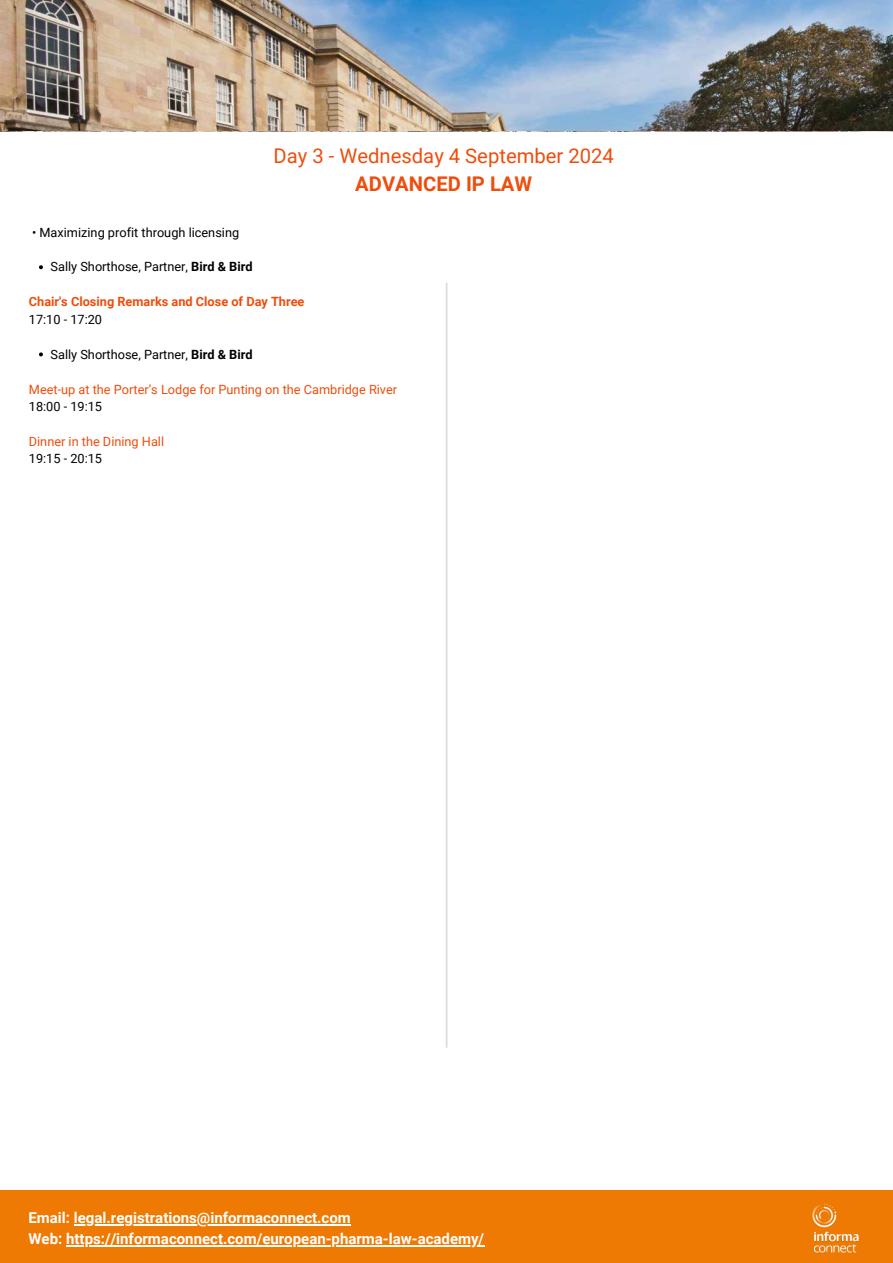
<style>
.page{position:relative;width:893px;height:1263px;background:#fff}
.page>*{position:absolute;margin:0;border:0;box-sizing:border-box;transform-origin:0 0}
.t1{font:20.25px "Roboto";color:#ee4d0c}
.t2{font:700 20.25px "Roboto";color:#ee4d0c}
.t3{font:700 15px/20.9px "Roboto";color:#fff}
.t4{font:15px/20.9px "Roboto";color:#fff}
.t5{font:12.75px "Roboto";color:#000}
.t6{font:12.75px "Roboto";color:#ee4d0c}
.t7{font:700 12.75px "Roboto";color:#ee4d0c}
.s1{font-weight:700}
</style>
<div class="page">
<div style="left:0;top:1190px;width:893px;height:73px;background:#ee7a04"></div>
<img style="left:0;top:0;width:893px;height:131px">
<svg style="left:39px;top:265px;width:4px;height:4px"></svg>
<svg style="left:39px;top:352px;width:4px;height:4px"></svg>
<hr style="left:446px;top:283px;width:1px;height:765px;background:#dadada">
<hr style="left:74px;top:1224px;width:277px;height:1px;background:#fff">
<hr style="left:66px;top:1245px;width:418px;height:1px;background:#fff">
<img style="left:812px;top:1203px;width:47px;height:50px">
<h1 class="t1" style="left:273px;top:141px;width:342px">Day 3 - Wednesday 4 September 2024</h1>
<h1 class="t2" style="left:355px;top:170px;width:179px">ADVANCED IP LAW</h1>
<p class="t5" style="left:32px;top:223px;width:209px">• Maximizing profit through licensing</p>
<p class="t5" style="left:51px;top:258px;width:204px">Sally Shorthose, Partner, <span class="s1">Bird &amp; Bird</span></p>
<p class="t7" style="left:29px;top:293px;width:277px">Chair's Closing Remarks and Close of Day Three</p>
<p class="t5" style="left:29px;top:310px;width:75px">17:10 - 17:20</p>
<p class="t5" style="left:51px;top:345px;width:204px">Sally Shorthose, Partner, <span class="s1">Bird &amp; Bird</span></p>
<p class="t6" style="left:29px;top:380px;width:370px">Meet-up at the Porter’s Lodge for Punting on the Cambridge River</p>
<p class="t5" style="left:29px;top:397px;width:75px">18:00 - 19:15</p>
<p class="t6" style="left:29px;top:432px;width:137px">Dinner in the Dining Hall</p>
<p class="t5" style="left:29px;top:450px;width:75px">19:15 - 20:15</p>
<p class="t4" style="left:29px;top:1201px;width:266px"><span class="s1">More Information:<br>Email:</span> legal.registrations@informa.com</p>
<p class="t3" style="left:28px;top:1207px;width:457px">Email: legal.registrations@informaconnect.com<br>Web: https://informaconnect.com/european-pharma-law-academy/</p>
<p class="t4" style="left:278px;top:1207px;width:140px;text-indent:-155px">gistrations@informa. m -competition-school/</p>
</div>
